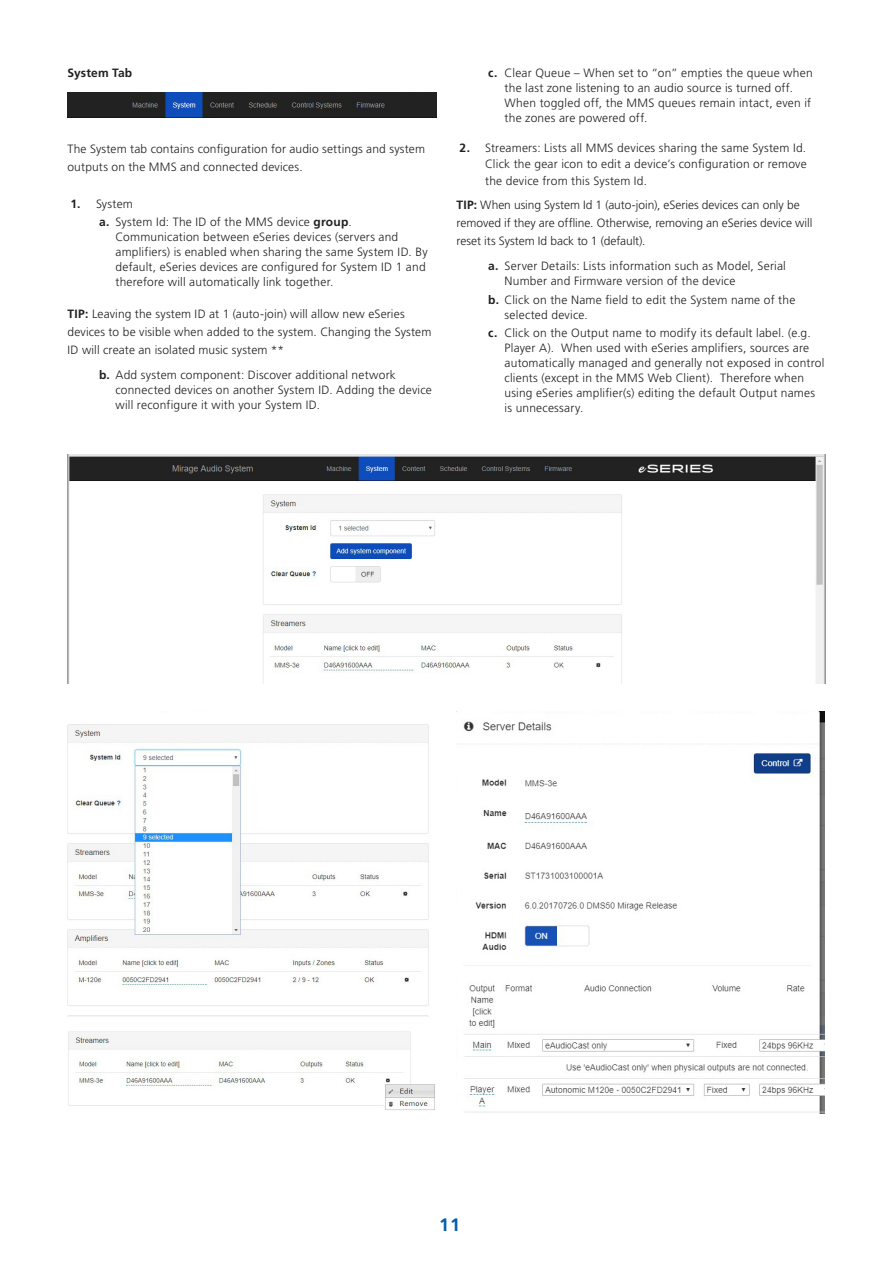
<style>
.page{position:relative;width:893px;height:1263px;background:#fff}
.page>*{position:absolute;margin:0;border:0;box-sizing:border-box;transform-origin:0 0}
.t1{font:700 18px "Frutiger LT Std";color:#015fae}
.Frutiger_Light{font:300 12px/15px "Frutiger LT Std";letter-spacing:.015em;color:#231f20}
.Frutiger_Subhead_BLA{font:700 12px "Frutiger LT Std";letter-spacing:.01em;color:#231f20}
.s1{font-weight:700}
</style>
<div class="page">
<img style="left:68px;top:92px;width:368px;height:26px">
<img style="left:68px;top:454px;width:757px;height:230px">
<img style="left:68px;top:711px;width:361px;height:305px">
<img style="left:68px;top:1031px;width:367px;height:79px">
<img style="left:459px;top:711px;width:365px;height:402px">
<p class="Frutiger_Subhead_BLA" style="left:68px;top:65px;width:66px">System Tab</p>
<p class="Frutiger_Light" style="left:68px;top:140px;width:359px;line-height:18px">The System tab contains configuration for audio settings and system outputs on the MMS and connected devices.</p>
<p class="Frutiger_Light" style="left:70px;top:196px;width:64px"><span class="s1">1.</span> System</p>
<p class="Frutiger_Light" style="left:116px;top:215px;width:314px;text-indent:-16px"><span class="s1">a.</span> System Id: The ID of the MMS device <span class="s1">group</span>.<br>Communication between eSeries devices (servers and amplifiers) is enabled when sharing the same System ID. By default, eSeries devices are configured for System ID 1 and therefore will automatically link together.</p>
<p class="Frutiger_Light" style="left:68px;top:305px;width:365px;line-height:18px"><span class="s1">TIP:</span> Leaving the system ID at 1 (auto-join) will allow new eSeries devices to be visible when added to the system. Changing the System<br>ID will create an isolated music system **</p>
<p class="Frutiger_Light" style="left:116px;top:367px;width:318px;text-indent:-16px"><span class="s1">b.</span> Add system component: Discover additional network connected devices on another System ID. Adding the device will reconfigure it with your System ID.</p>
<p class="Frutiger_Light" style="left:505px;top:65px;width:310px;text-indent:-16px"><span class="s1">c.</span> Clear Queue – When set to “on” empties the queue when the last zone listening to an audio source is turned off.<br>When toggled off, the MMS queues remain intact, even if the zones are powered off.</p>
<p class="Frutiger_Light" style="left:485px;top:139px;width:323px;line-height:16.5px;text-align:justify;text-indent:-26px"><span class="s1">2.</span> Streamers: Lists all MMS devices sharing the same System Id.<br>Click the gear icon to edit a device’s configuration or remove the device from this System Id.</p>
<p class="Frutiger_Light" style="left:457px;top:196px;width:357px;line-height:18px"><span class="s1">TIP:</span> When using System Id 1 (auto-join), eSeries devices can only be removed if they are offline. Otherwise, removing an eSeries device will reset its System Id back to 1 (default).</p>
<p class="Frutiger_Light" style="left:505px;top:259px;width:283px;text-indent:-16px"><span class="s1">a.</span> Server Details: Lists information such as Model, Serial<br>Number and Firmware version of the device</p>
<p class="Frutiger_Light" style="left:505px;top:292px;width:292px;text-indent:-16px"><span class="s1">b.</span> Click on the Name field to edit the System name of the selected device.</p>
<p class="Frutiger_Light" style="left:505px;top:325px;width:321px;text-indent:-16px"><span class="s1">c.</span> Click on the Output name to modify its default label. (e.g.<br>Player A). When used with eSeries amplifiers, sources are automatically managed and generally not exposed in control clients (except in the MMS Web Client). Therefore when using eSeries amplifier(s) editing the default Output names is unnecessary.</p>
<h1 class="t1" style="left:439px;top:1214px;width:22px">11</h1>
</div>
